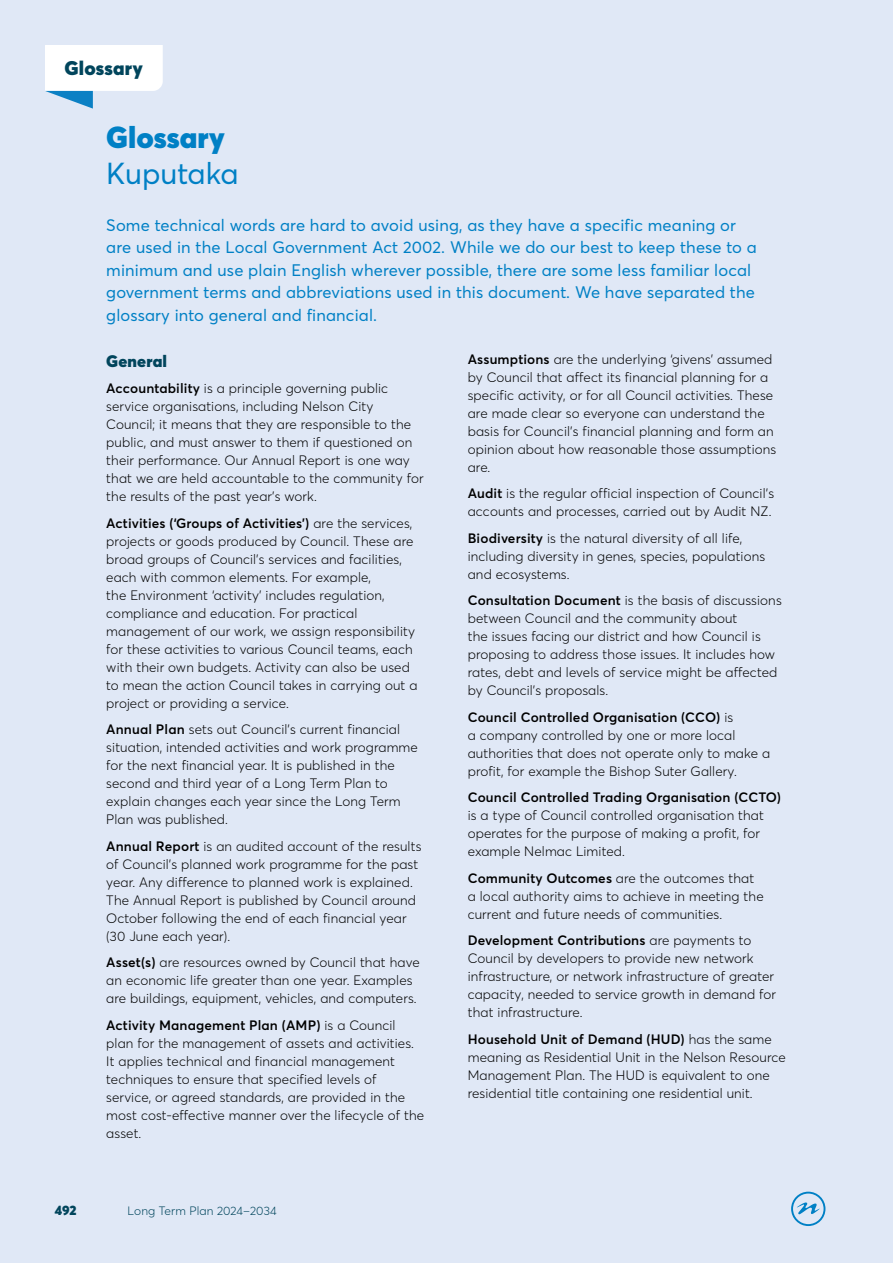
<style>
.page{position:relative;width:893px;height:1263px;background:#e0e8f6}
.page>*{position:absolute;margin:0;border:0;box-sizing:border-box;transform-origin:0 0}
.t1{font:900 30px "Averta";color:#0080c5}
.t2{font:30px "Averta";color:#0080c5}
.t3{font:900 19.5px "Averta";letter-spacing:.01em;color:#01455c}
.t4{font:16.5px/22.5px "Averta";letter-spacing:.01em;color:#0080c5}
.t5{font:900 16.5px "Averta";letter-spacing:.01em;color:#01455c}
.t6{font:300 13.5px/18px "Averta";letter-spacing:.01em;color:#000}
.t7{font:600 13.5px "Averta";letter-spacing:.01em;color:#000}
.t8{font:900 13.5px "Averta";color:#01455c}
.t9{font:300 12px "Averta";letter-spacing:.01em;color:#01455c}
.s1{font-weight:600}
</style>
<div class="page">
<div style="left:791px;top:1192px;width:34px;height:34px;border:2px solid #0080c5;border-radius:50%"></div>
<svg style="left:797px;top:1202px;width:23px;height:13px"></svg>
<svg style="left:45px;top:45px;width:118px;height:64px"></svg>
<h2 class="t3" style="left:64px;top:54px;width:80px">Glossary</h2>
<h1 class="t1" style="left:106px;top:116px;width:120px">Glossary</h1>
<h1 class="t2" style="left:106px;top:153px;width:134px">Kuputaka</h1>
<p class="t4" style="left:106px;top:213px;width:652px">Some technical words are hard to avoid using, as they have a specific meaning or are used in the Local Government Act 2002. While we do our best to keep these to a minimum and use plain English wherever possible, there are some less familiar local government terms and abbreviations used in this document. We have separated the glossary into general and financial.</p>
<p class="t5" style="left:106px;top:349px;width:62px">General</p>
<p class="t6" style="left:106px;top:379px;width:319px"><span class="s1">Accountability</span> is a principle governing public service organisations, including Nelson City Council; it means that they are responsible to the public, and must answer to them if questioned on their performance. Our Annual Report is one way that we are held accountable to the community for the results of the past year’s work.</p>
<p class="t6" style="left:106px;top:513px;width:313px"><span class="s1">Activities (‘Groups of Activities’)</span> are the services, projects or goods produced by Council. These are broad groups of Council’s services and facilities, each with common elements. For example,<br>the Environment ‘activity’ includes regulation, compliance and education. For practical management of our work, we assign responsibility for these activities to various Council teams, each with their own budgets. Activity can also be used to mean the action Council takes in carrying out a project or providing a service.</p>
<p class="t6" style="left:106px;top:720px;width:313px"><span class="s1">Annual Plan</span> sets out Council’s current financial situation, intended activities and work programme for the next financial year. It is published in the second and third year of a Long Term Plan to explain changes each year since the Long Term Plan was published.</p>
<p class="t6" style="left:106px;top:836px;width:317px"><span class="s1">Annual Report</span> is an audited account of the results of Council’s planned work programme for the past year. Any difference to planned work is explained.<br>The Annual Report is published by Council around October following the end of each financial year (30 June each year).</p>
<p class="t6" style="left:106px;top:953px;width:315px"><span class="s1">Asset(s)</span> are resources owned by Council that have an economic life greater than one year. Examples are buildings, equipment, vehicles, and computers.</p>
<p class="t6" style="left:106px;top:1015px;width:319px"><span class="s1">Activity Management Plan (AMP)</span> is a Council plan for the management of assets and activities.<br>It applies technical and financial management techniques to ensure that specified levels of service, or agreed standards, are provided in the most cost-effective manner over the lifecycle of the asset.</p>
<p class="t8" style="left:55px;top:1200px;width:23px">492</p>
<p class="t9" style="left:128px;top:1202px;width:151px">Long Term Plan 2024–2034</p>
<p class="t6" style="left:468px;top:349px;width:310px"><span class="s1">Assumptions</span> are the underlying ‘givens’ assumed by Council that affect its financial planning for a specific activity, or for all Council activities. These are made clear so everyone can understand the basis for Council’s financial planning and form an opinion about how reasonable those assumptions are.</p>
<p class="t6" style="left:468px;top:484px;width:308px"><span class="s1">Audit</span> is the regular official inspection of Council’s accounts and processes, carried out by Audit NZ.</p>
<p class="t6" style="left:468px;top:528px;width:299px"><span class="s1">Biodiversity</span> is the natural diversity of all life, including diversity in genes, species, populations and ecosystems.</p>
<p class="t6" style="left:468px;top:591px;width:315px"><span class="s1">Consultation Document</span> is the basis of discussions between Council and the community about<br>the issues facing our district and how Council is proposing to address those issues. It includes how rates, debt and levels of service might be affected by Council’s proposals.</p>
<p class="t6" style="left:468px;top:707px;width:304px"><span class="s1">Council Controlled Organisation (CCO)</span> is<br>a company controlled by one or more local authorities that does not operate only to make a profit, for example the Bishop Suter Gallery.</p>
<p class="t7" style="left:468px;top:788px;width:315px">Council Controlled Trading Organisation (CCTO)</p>
<p class="t6" style="left:468px;top:806px;width:298px">is a type of Council controlled organisation that operates for the purpose of making a profit, for example Nelmac Limited.</p>
<p class="t6" style="left:468px;top:868px;width:297px"><span class="s1">Community Outcomes</span> are the outcomes that a local authority aims to achieve in meeting the current and future needs of communities.</p>
<p class="t6" style="left:468px;top:931px;width:310px"><span class="s1">Development Contributions</span> are payments to Council by developers to provide new network infrastructure, or network infrastructure of greater capacity, needed to service growth in demand for that infrastructure.</p>
<p class="t6" style="left:468px;top:1029px;width:320px"><span class="s1">Household Unit of Demand (HUD)</span> has the same meaning as Residential Unit in the Nelson Resource Management Plan. The HUD is equivalent to one residential title containing one residential unit.</p>
</div>
